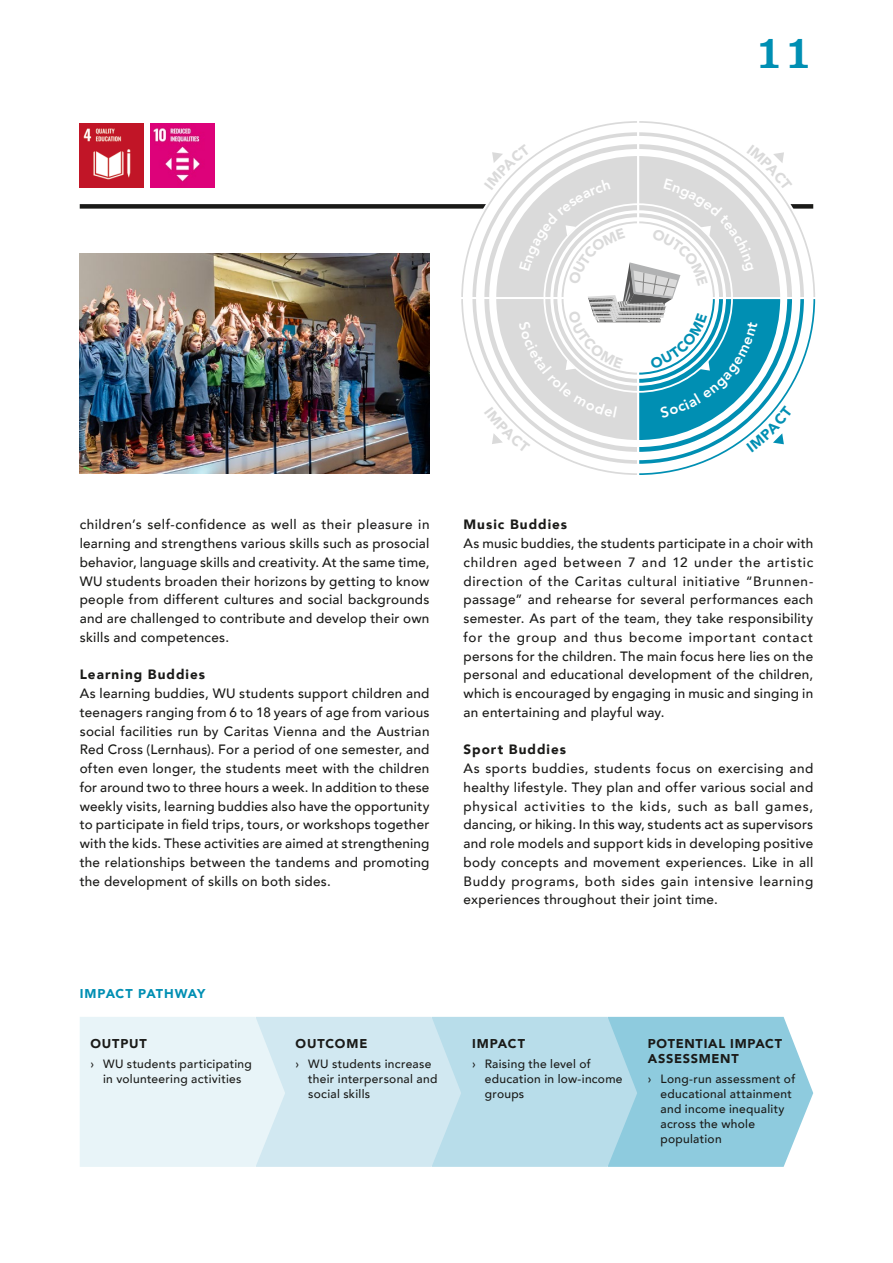
<style>
.page{position:relative;width:893px;height:1263px;background:#fff}
.page>*{position:absolute;margin:0;border:0;box-sizing:border-box;transform-origin:0 0}
.t1{font:48px "Clarendon LT Std";color:#008fb3}
.t2{font:500 13.5px/18.8px "Avenir";letter-spacing:.02em;color:#1a1a18;text-align:justify}
.t3{font:900 13.5px "Avenir";letter-spacing:.075em;color:#1a1a18}
.t4{font:900 12.75px/15px "Avenir";letter-spacing:.06em;color:#1a1a18}
.t5{font:900 12.75px "Avenir";letter-spacing:.04em;color:#008fb3}
.t6{font:500 12px/15px "Avenir";letter-spacing:.025em;color:#1a1a18}
</style>
<div class="page">
<div style="left:80px;top:204px;width:733px;height:5px;background:#1a1a18"></div>
<svg style="left:80px;top:1017px;width:733px;height:150px"></svg>
<img style="left:80px;top:254px;width:349px;height:219px">
<img style="left:80px;top:123px;width:64px;height:64px">
<img style="left:150px;top:123px;width:64px;height:64px">
<svg style="left:458px;top:121px;width:358px;height:354px"></svg>
<h1 class="t1" style="left:755px;top:24px;width:60px">11</h1>
<p class="t2" style="left:80px;top:514px;width:351px">children’s self-confidence as well as their pleasure in learning and strengthens various skills such as prosocial behavior, language skills and creativity. At the same time, WU students broaden their horizons by getting to know people from different cultures and social backgrounds and are challenged to contribute and develop their own skills and competences.</p>
<p class="t3" style="left:80px;top:663px;width:127px">Learning Buddies</p>
<p class="t2" style="left:80px;top:683px;width:351px">As learning buddies, WU students support children and teenagers ranging from 6 to 18 years of age from various social facilities run by Caritas Vienna and the Austrian Red Cross (Lernhaus). For a period of one semester, and often even longer, the students meet with the children for around two to three hours a week. In addition to these weekly visits, learning buddies also have the opportunity to participate in field trips, tours, or workshops together with the kids. These activities are aimed at strengthening the relationships between the tandems and promoting the development of skills on both sides.</p>
<p class="t3" style="left:463px;top:513px;width:105px">Music Buddies</p>
<p class="t2" style="left:463px;top:533px;width:351px">As music buddies, the students participate in a choir with children aged between 7 and 12 under the artistic direction of the Caritas cultural initiative “Brunnen&shy;passage” and rehearse for several performances each semester. As part of the team, they take responsibility for the group and thus become important contact persons for the children. The main focus here lies on the personal and educational development of the children, which is encouraged by engaging in music and singing in an entertaining and playful way.</p>
<p class="t3" style="left:463px;top:738px;width:104px">Sport Buddies</p>
<p class="t2" style="left:463px;top:758px;width:351px">As sports buddies, students focus on exercising and healthy lifestyle. They plan and offer various social and physical activities to the kids, such as ball games, dancing, or hiking. In this way, students act as supervisors and role models and support kids in developing positive body concepts and movement experiences. Like in all Buddy programs, both sides gain intensive learning experiences throughout their joint time.</p>
<p class="t5" style="left:80px;top:983px;width:127px">IMPACT PATHWAY</p>
<p class="t4" style="left:90px;top:1036px;width:58px">OUTPUT</p>
<p class="t6" style="left:90px;top:1055px;width:163px;text-align:center">› WU students participating in volunteering activities</p>
<p class="t4" style="left:296px;top:1036px;width:73px">OUTCOME</p>
<p class="t6" style="left:308px;top:1055px;width:131px;text-indent:-13px">› WU students increase their interpersonal and social skills</p>
<p class="t4" style="left:472px;top:1036px;width:55px">IMPACT</p>
<p class="t6" style="left:485px;top:1055px;width:139px;text-indent:-13px">› Raising the level of education in low-income groups</p>
<p class="t4" style="left:648px;top:1036px;width:136px">POTENTIAL IMPACT<br>ASSESSMENT</p>
<p class="t6" style="left:661px;top:1070px;width:136px;text-indent:-13px">› Long-run assessment of educational attainment and income inequality across the whole population</p>
</div>
